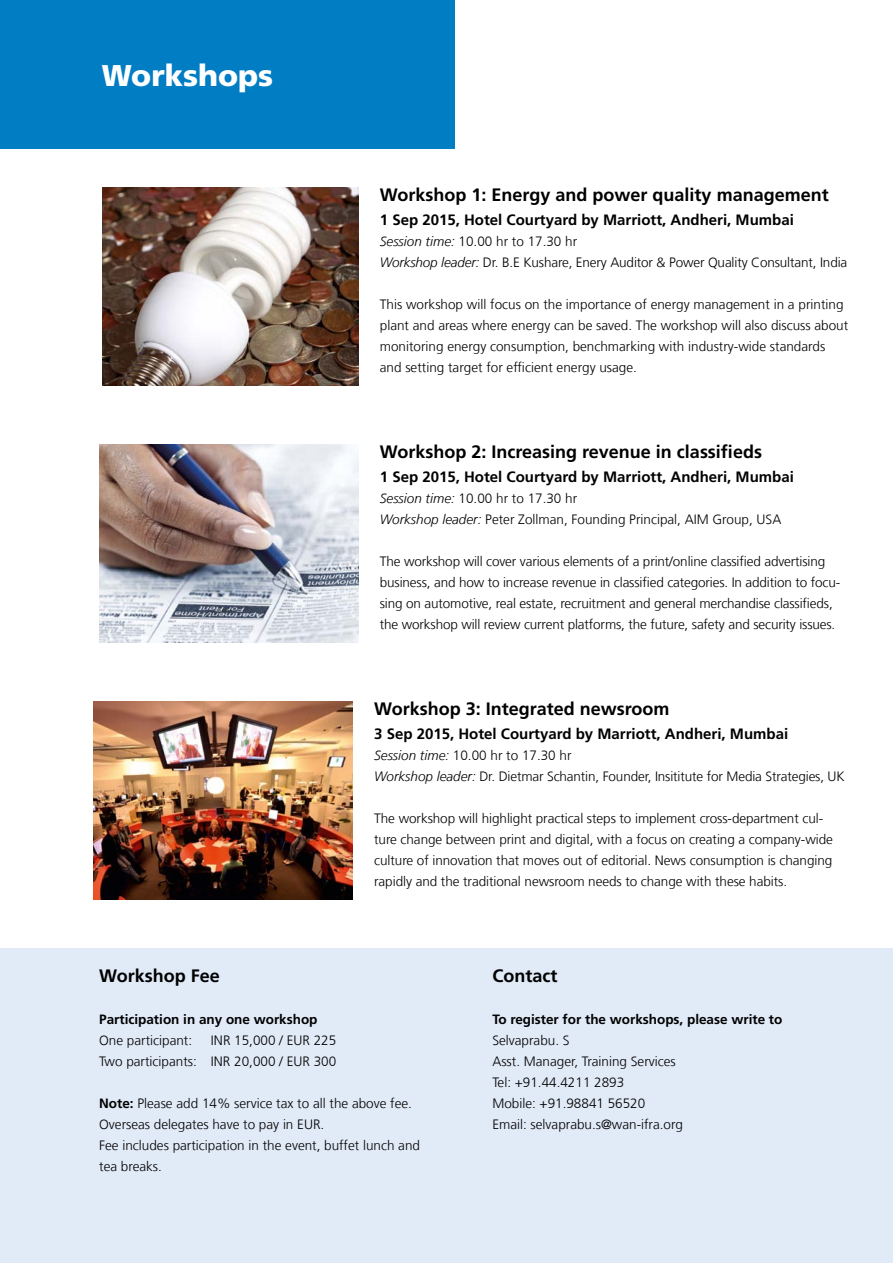
<style>
.page{position:relative;width:893px;height:1263px;background:#fff}
.page>*{position:absolute;margin:0;border:0;box-sizing:border-box;transform-origin:0 0}
.t1{font:900 30px "Frutiger LT Com";color:#fff}
.t2{font:700 18px "Frutiger LT Com";color:#000}
.t3{font:700 15px "Frutiger LT Com";color:#000}
.t4{font:300 13.5px/21px "Frutiger LT Com";letter-spacing:-.005em;color:#000}
.t5{font:700 13.5px "Frutiger LT Com";color:#000}
.s1{font-style:italic}
.s2{font-weight:700}
</style>
<div class="page">
<img style="left:103px;top:187px;width:255px;height:198px">
<div style="left:0;top:0;width:454px;height:149px;background:#007dc3"></div>
<div style="left:0;top:948px;width:893px;height:315px;background:#e1eaf7"></div>
<img style="left:94px;top:701px;width:258px;height:198px">
<img style="left:99px;top:444px;width:259px;height:198px">
<h1 class="t1" style="left:102px;top:57px;width:173px">Workshops</h1>
<h2 class="t2" style="left:380px;top:184px;width:450px">Workshop 1: Energy and power quality management</h2>
<p class="t3" style="left:380px;top:211px;width:416px">1 Sep 2015, Hotel Courtyard by Marriott, Andheri, Mumbai</p>
<p class="t4" style="left:380px;top:231px;width:469px"><span class="s1">Session time:</span> 10.00 hr to 17.30 hr<br><span class="s1">Workshop leader:</span> Dr. B.E Kushare, Enery Auditor &amp; Power Quality Consultant, India</p>
<p class="t4" style="left:380px;top:294px;width:470px">This workshop will focus on the importance of energy management in a printing plant and areas where energy can be saved. The workshop will also discuss about monitoring energy consumption, benchmarking with industry-wide standards and setting target for efficient energy usage.</p>
<h2 class="t2" style="left:380px;top:441px;width:384px">Workshop 2: Increasing revenue in classifieds</h2>
<p class="t3" style="left:380px;top:468px;width:416px">1 Sep 2015, Hotel Courtyard by Marriott, Andheri, Mumbai</p>
<p class="t4" style="left:380px;top:487px;width:403px"><span class="s1">Session time:</span> 10.00 hr to 17.30 hr<br><span class="s1">Workshop leader:</span> Peter Zollman, Founding Principal, AIM Group, USA</p>
<p class="t4" style="left:380px;top:550px;width:462px">The workshop will cover various elements of a print/online classified advertising business, and how to increase revenue in classified categories. In addition to focu&shy;sing on automotive, real estate, recruitment and general merchandise classifieds, the workshop will review current platforms, the future, safety and security issues.</p>
<h2 class="t2" style="left:374px;top:698px;width:297px">Workshop 3: Integrated newsroom</h2>
<p class="t3" style="left:374px;top:725px;width:416px">3 Sep 2015, Hotel Courtyard by Marriott, Andheri, Mumbai</p>
<p class="t4" style="left:374px;top:744px;width:472px"><span class="s1">Session time:</span> 10.00 hr to 17.30 hr<br><span class="s1">Workshop leader:</span> Dr. Dietmar Schantin, Founder, Insititute for Media Strategies, UK</p>
<p class="t4" style="left:374px;top:807px;width:460px">The workshop will highlight practical steps to implement cross-department cul&shy;ture change between print and digital, with a focus on creating a company-wide culture of innovation that moves out of editorial. News consumption is changing rapidly and the traditional newsroom needs to change with these habits.</p>
<h2 class="t2" style="left:99px;top:965px;width:122px">Workshop Fee</h2>
<p class="t5" style="left:99px;top:1011px;width:220px">Participation in any one workshop</p>
<p class="t4" style="left:99px;top:1029px;width:95px">One participant:</p>
<p class="t4" style="left:99px;top:1029px;width:239px;text-align:right">INR 15,000 / EUR 225<br>Two participants: INR 20,000 / EUR 300</p>
<p class="t4" style="left:99px;top:1092px;width:322px"><span class="s2">Note:</span> Please add 14% service tax to all the above fee.<br>Overseas delegates have to pay in EUR.<br>Fee includes participation in the event, buffet lunch and tea breaks.</p>
<h2 class="t2" style="left:492px;top:965px;width:66px">Contact</h2>
<p class="t5" style="left:492px;top:1011px;width:292px">To register for the workshops, please write to</p>
<p class="t4" style="left:492px;top:1029px;width:192px">Selvaprabu. S<br>Asst. Manager, Training Services<br>Tel: +91.44.4211 2893<br>Mobile: +91.98841 56520<br>Email: selvaprabu.s@wan-ifra.org</p>
</div>
